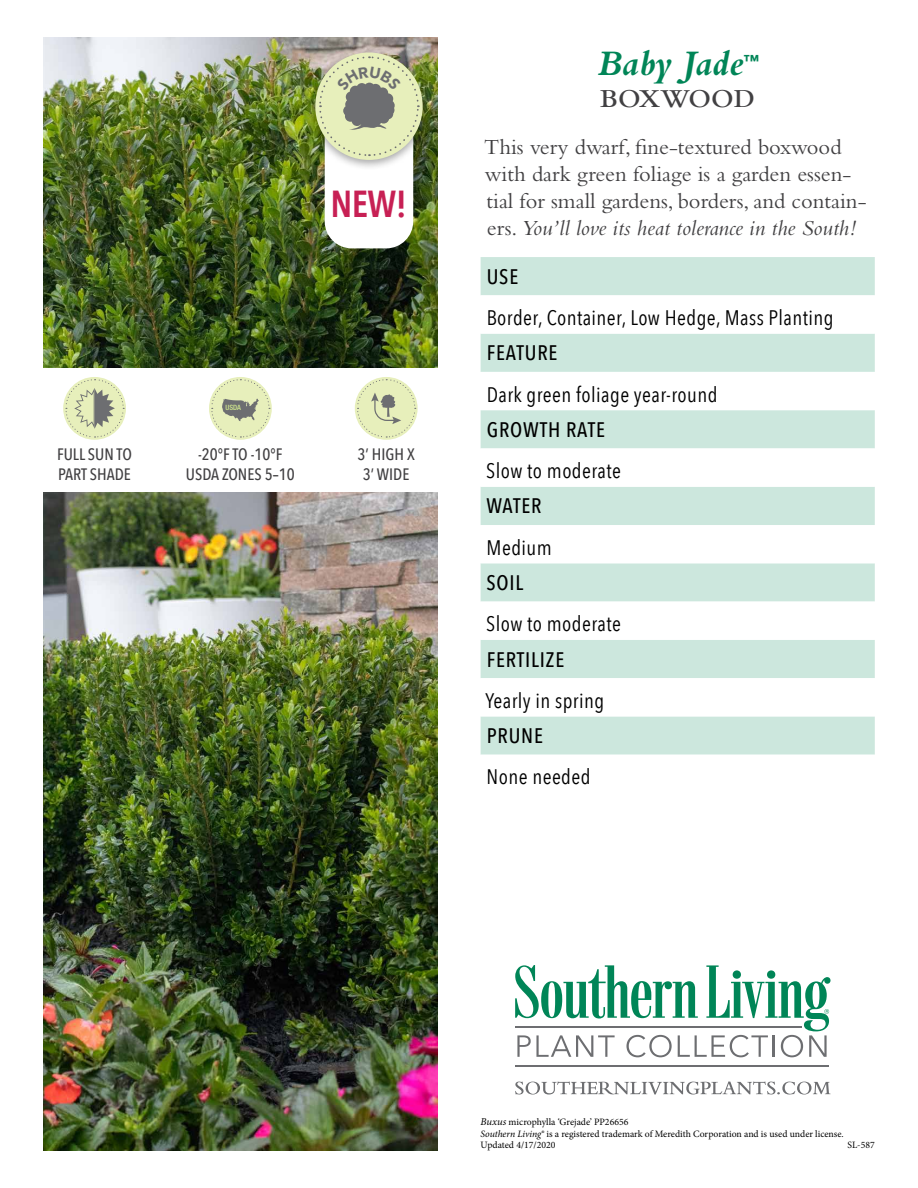
<style>
.page{position:relative;width:918px;height:1188px;background:#fff}
.page>*{position:absolute;margin:0;border:0;box-sizing:border-box;transform-origin:0 0}
.t1{font:37.5px "Bembo Bold Italic Os F";color:#008557}
.t2{font:600 37.5px "Avenir Next Condensed";color:#c72054}
.t3{font:27px "Bembo Semibold Os F";color:#414042}
.t4{font:22.5px/27px "Bembo";color:#414042}
.t5{font:21px "Avenir Next Condensed";letter-spacing:.02em;color:#000}
.t6{font:500 21px "Avenir Next Condensed";letter-spacing:.04em;color:#000}
.t7{font:500 16.5px/19.8px "Avenir Next Condensed";color:#414042;text-align:center}
.t8{font:700 15.75px "Avenir Next";color:#008557}
.t9{font:9.75px/11.7px "Minion Pro";color:#000}
.t10{font:500 condensed 7.35px "Helvetica Neue";color:#d2ea8e}
.s1{font-style:italic}
.s2{font-style:italic;font-size:10.5px}
</style>
<div class="page">
<div style="left:481px;top:257px;width:394px;height:38px;background:#cce7dd"></div>
<svg style="left:481px;top:334px;width:394px;height:421px;fill:#cce7dd"></svg>
<img style="left:43px;top:38px;width:394px;height:329px">
<img style="left:43px;top:492px;width:394px;height:658px">
<svg style="left:63px;top:377px;width:63px;height:63px"></svg>
<svg style="left:65px;top:379px;width:59px;height:59px;background:#d4d9b7"></svg>
<svg style="left:209px;top:377px;width:63px;height:63px"></svg>
<svg style="left:211px;top:379px;width:59px;height:59px;background:#d6dcb8"></svg>
<svg style="left:355px;top:377px;width:63px;height:63px"></svg>
<svg style="left:357px;top:379px;width:59px;height:59px;background:#dfe5bd"></svg>
<hr style="left:515px;top:1065px;width:314px;height:1px;background:#6d6e71">
<svg style="left:515px;top:966px;width:316px;height:91px"></svg>
<svg style="left:515px;top:1082px;width:316px;height:13px"></svg>
<div style="left:307px;top:48px;width:124px;height:123px;background:#000;opacity:.35"></div>
<svg style="left:318px;top:55px;width:102px;height:193px"></svg>
<p class="t10" style="left:226px;top:403px;width:17px">USDA</p>
<h1 class="t2" style="left:331px;top:182px;width:78px">NEW!</h1>
<p class="t7" style="left:57px;top:445px;width:76px;text-align:left">FULL SUN TO<br>PART SHADE</p>
<p class="t7" style="left:186px;top:445px;width:110px">-20°F TO -10°F<br>USDA ZONES 5–10</p>
<p class="t7" style="left:358px;top:445px;width:59px">3’ HIGH X<br>3’ WIDE</p>
<h1 class="t1" style="left:598px;top:42px;width:147px">Baby Jade</h1>
<p class="t8" style="left:743px;top:50px;width:17px">™</p>
<p class="t3" style="left:601px;top:84px;width:156px">BOXWOOD</p>
<p class="t4" style="left:484px;top:134px;width:384px">This very dwarf, fine-textured boxwood with dark green foliage is a garden essen&shy;tial for small gardens, borders, and contain&shy;ers. <span class="s1">You’ll love its heat tolerance in the South!</span></p>
<p class="t6" style="left:487px;top:264px;width:33px">USE</p>
<p class="t5" style="left:487px;top:305px;width:348px">Border, Container, Low Hedge, Mass Planting</p>
<p class="t6" style="left:487px;top:340px;width:72px">FEATURE</p>
<p class="t5" style="left:487px;top:382px;width:232px">Dark green foliage year-round</p>
<p class="t6" style="left:487px;top:417px;width:120px">GROWTH RATE</p>
<p class="t5" style="left:486px;top:458px;width:136px">Slow to moderate</p>
<p class="t6" style="left:486px;top:493px;width:57px">WATER</p>
<p class="t5" style="left:487px;top:535px;width:67px">Medium</p>
<p class="t6" style="left:486px;top:570px;width:38px">SOIL</p>
<p class="t5" style="left:486px;top:611px;width:136px">Slow to moderate</p>
<p class="t6" style="left:487px;top:646px;width:79px">FERTILIZE</p>
<p class="t5" style="left:485px;top:688px;width:120px">Yearly in spring</p>
<p class="t6" style="left:487px;top:723px;width:58px">PRUNE</p>
<p class="t5" style="left:487px;top:764px;width:105px">None needed</p>
<p class="t9" style="left:481px;top:1116px;width:365px"><span class="s2">Buxus</span> microphylla ‘Grejade’ PP26656<br><span class="s1">Southern Living®</span> is a registered trademark of Meredith Corporation and is used under license.<br>Updated 4/17/2020</p>
<p class="t9" style="left:848px;top:1139px;width:29px">SL-587</p>
</div>
